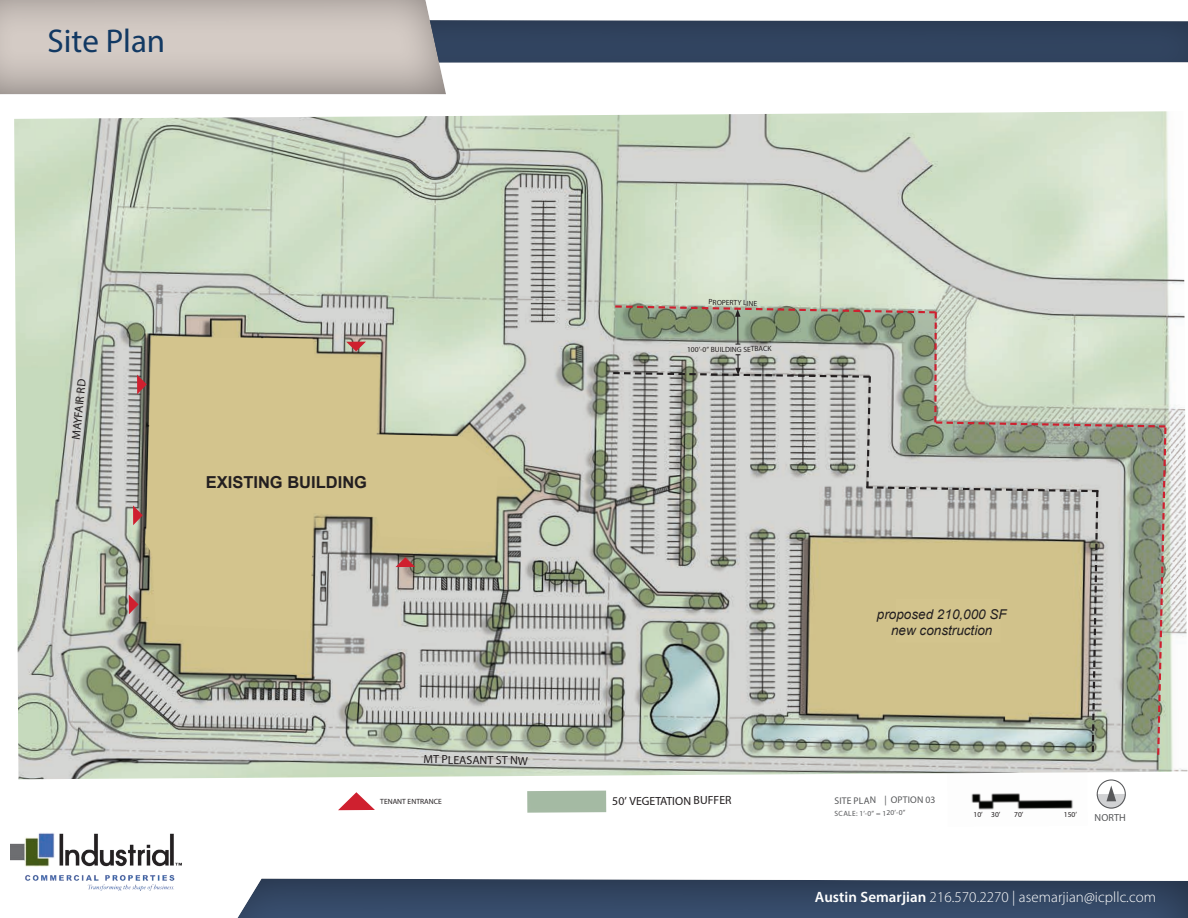
<style>
.page{position:relative;width:1188px;height:918px;background:#fff}
.page>*{position:absolute;margin:0;border:0;box-sizing:border-box;transform-origin:0 0}
.t1{font:33px "Myriad Pro";color:#123963}
.t2{font:700 16.5px "Arial";color:#231f20}
.t3{font:300 15px "Myriad Pro";letter-spacing:.005em;color:#fff}
.t4{font:italic 13.5px/16.2px "Arial";color:#231f20;text-align:center}
.t5{font:900 11.85px/15.1px "Avenir LT";letter-spacing:-.01em;color:#231f20;text-align:center}
.t6{font:300 10.2px "Post Grotesk";color:#57585a}
.t7{font:300 9.75px "Post Grotesk";color:#57585a}
.t8{font:900 7.5px "Avenir LT";letter-spacing:-.01em;color:#231f20}
.t9{font:300 7.5px "Post Grotesk";letter-spacing:.035em;color:#57585a}
.t10{font:500 7.5px "Avenir LT";letter-spacing:-.01em;color:#231f20}
.s1{font-weight:500}
.s2{font-family:"Myriad Devanagari";font-weight:600}
</style>
<div class="page">
<svg style="left:1097px;top:779px;width:29px;height:30px"></svg>
<img style="left:971px;top:793px;width:102px;height:17px">
<img style="left:14px;top:111px;width:1173px;height:668px">
<svg style="left:527px;top:790px;width:80px;height:23px;background:#abbfaa"></svg>
<svg style="left:137px;top:375px;width:8px;height:19px"></svg>
<svg style="left:133px;top:505px;width:10px;height:20px"></svg>
<svg style="left:611px;top:304px;width:576px;height:453px;background:#b2b4a2"></svg>
<svg style="left:338px;top:792px;width:37px;height:18px"></svg>
<svg style="left:129px;top:595px;width:10px;height:19px"></svg>
<svg style="left:145px;top:337px;width:372px;height:294px;background:#c7bf96"></svg>
<svg style="left:450px;top:20px;width:738px;height:43px;background:#364761"></svg>
<div style="left:0;top:0;width:450px;height:98px;background:#231f20;opacity:.5"></div>
<img style="left:11px;top:832px;width:171px;height:59px">
<div style="left:896px;top:599px;width:105px;height:44px;background:#d3c48d"></div>
<div style="left:203px;top:876px;width:985px;height:42px;background:#231f20;opacity:.5"></div>
<h1 class="t1" style="left:48px;top:21px;width:119px">Site Plan</h1>
<p class="t5" style="left:68px;top:439px;width:62px;rotate:-84deg">MAYFAIR RD</p>
<h2 class="t2" style="left:206px;top:471px;width:163px">EXISTING BUILDING</h2>
<p class="t5" style="left:424px;top:751px;width:106px;rotate:1deg">MT PLEASANT ST NW</p>
<p class="t8" style="left:380px;top:797px;width:63px">TENANT ENTRANCE</p>
<p class="t8" style="left:709px;top:297px;width:50px;rotate:2deg">PROPERTY LINE</p>
<p class="t8" style="left:687px;top:345px;width:86px">100’-0” BUILDING SETBACK</p>
<p class="t5" style="left:612px;top:793px;width:121px">50’ VEGETATION BUFFER</p>
<p class="t5" style="left:908px;top:606px;width:65px">BUILDING 01<br>113,800 SF</p>
<p class="t4" style="left:877px;top:606px;width:131px">proposed 210,000 SF new construction</p>
<p class="t7" style="left:835px;top:794px;width:102px"><span class="s1">SITE PLAN</span> | OPTION 03</p>
<p class="t9" style="left:835px;top:808px;width:72px">SCALE: 1’-0” = 120’-0”</p>
<p class="t10" style="left:1014px;top:810px;width:11px">70’</p>
<p class="t10" style="left:991px;top:810px;width:11px">30’</p>
<p class="t10" style="left:974px;top:810px;width:11px">10’</p>
<p class="t10" style="left:1064px;top:810px;width:15px">150’</p>
<p class="t6" style="left:1095px;top:811px;width:33px">NORTH</p>
<p class="t3" style="left:815px;top:888px;width:343px"><span class="s2">Austin Semarjian</span> 216.570.2270 | asemarjian@icpllc.com</p>
</div>
